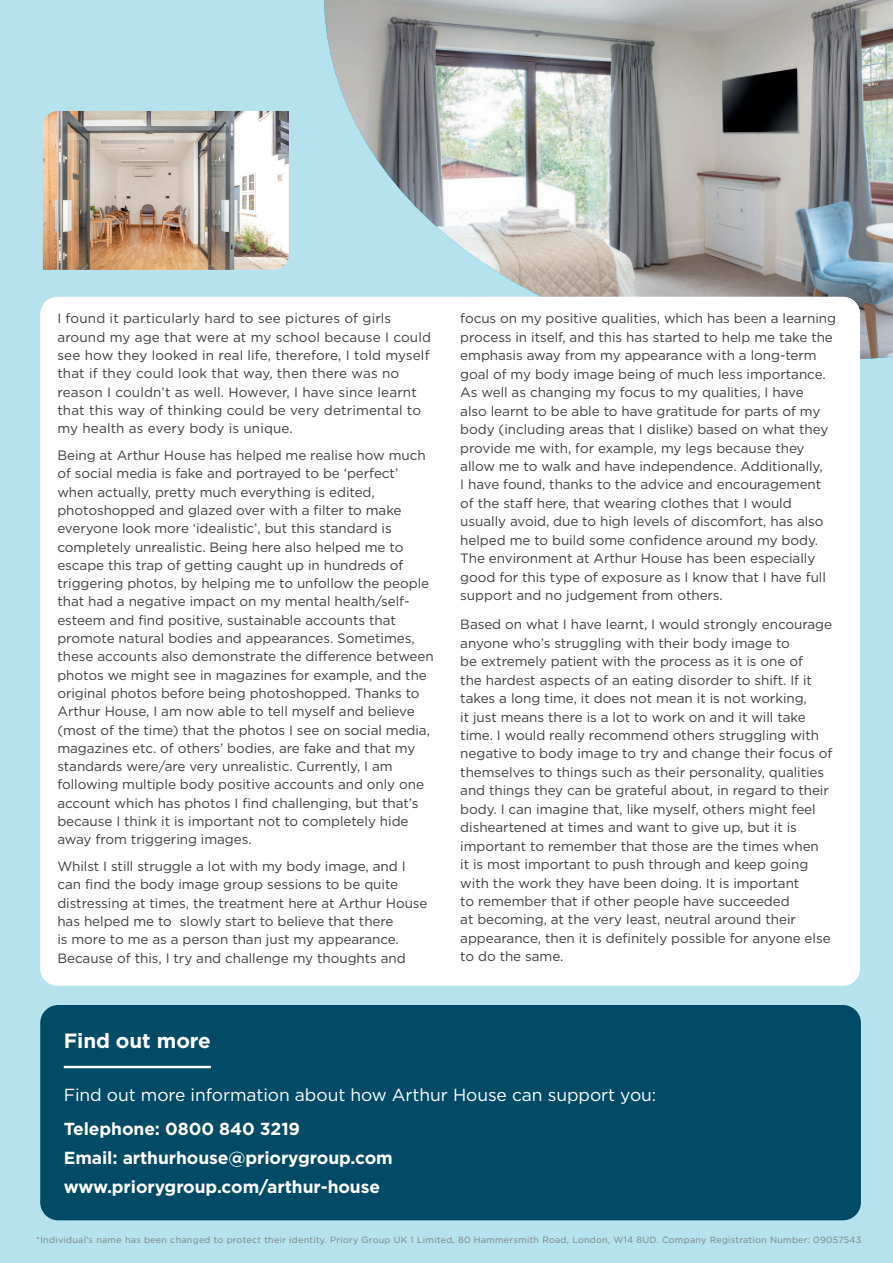
<style>
.page{position:relative;width:893px;height:1263px;background:#b5e2ed}
.page>*{position:absolute;margin:0;border:0;box-sizing:border-box;transform-origin:0 0}
.t1{font:700 20.55px "Gotham";letter-spacing:-.005em;color:#fff}
.t2{font:700 17.4px "Gotham";letter-spacing:-.005em;color:#fff}
.t3{font:17.4px "Gotham";letter-spacing:-.005em;color:#fff}
.t4{font:13.5px/18.5px "Gotham";letter-spacing:-.005em;color:#3e3e3f}
.t5{font:9px "Gotham";letter-spacing:.03em;color:#808285}
</style>
<div class="page">
<img style="left:324px;top:0;width:569px;height:371px">
<div style="left:40px;top:297px;width:820px;height:689px;background:#fff;border-radius:17px"></div>
<div style="left:40px;top:1005px;width:821px;height:215px;background:#014b67;border-radius:18px"></div>
<hr style="left:64px;top:1066px;width:147px;height:2px;background:#fff">
<img style="left:43px;top:111px;width:246px;height:159px">
<p class="t4" style="left:57px;top:309px;width:375px">I found it particularly hard to see pictures of girls around my age that were at my school because I could see how they looked in real life, therefore, I told myself that if they could look that way, then there was no reason I couldn’t as well. However, I have since learnt that this way of thinking could be very detrimental to my health as every body is unique.</p>
<p class="t4" style="left:57px;top:446px;width:378px">Being at Arthur House has helped me realise how much of social media is fake and portrayed to be ‘perfect’ when actually, pretty much everything is edited, photoshopped and glazed over with a filter to make everyone look more ‘idealistic’, but this standard is completely unrealistic. Being here also helped me to escape this trap of getting caught up in hundreds of triggering photos, by helping me to unfollow the people that had a negative impact on my mental health/self&shy;esteem and find positive, sustainable accounts that promote natural bodies and appearances. Sometimes, these accounts also demonstrate the difference between photos we might see in magazines for example, and the original photos before being photoshopped. Thanks to Arthur House, I am now able to tell myself and believe (most of the time) that the photos I see on social media, magazines etc. of others’ bodies, are fake and that my standards were/are very unrealistic. Currently, I am following multiple body positive accounts and only one account which has photos I find challenging, but that’s because I think it is important not to completely hide away from triggering images.</p>
<p class="t4" style="left:57px;top:857px;width:372px">Whilst I still struggle a lot with my body image, and I can find the body image group sessions to be quite distressing at times, the treatment here at Arthur House has helped me to slowly start to believe that there<br>is more to me as a person than just my appearance.<br>Because of this, I try and challenge my thoughts and</p>
<p class="t4" style="left:460px;top:309px;width:377px">focus on my positive qualities, which has been a learning process in itself, and this has started to help me take the emphasis away from my appearance with a long-term goal of my body image being of much less importance.<br>As well as changing my focus to my qualities, I have<br>also learnt to be able to have gratitude for parts of my body (including areas that I dislike) based on what they provide me with, for example, my legs because they allow me to walk and have independence. Additionally,<br>I have found, thanks to the advice and encouragement of the staff here, that wearing clothes that I would usually avoid, due to high levels of discomfort, has also helped me to build some confidence around my body.<br>The environment at Arthur House has been especially good for this type of exposure as I know that I have full support and no judgement from others.</p>
<p class="t4" style="left:460px;top:615px;width:373px">Based on what I have learnt, I would strongly encourage anyone who’s struggling with their body image to<br>be extremely patient with the process as it is one of<br>the hardest aspects of an eating disorder to shift. If it takes a long time, it does not mean it is not working,<br>it just means there is a lot to work on and it will take time. I would really recommend others struggling with negative to body image to try and change their focus of themselves to things such as their personality, qualities and things they can be grateful about, in regard to their body. I can imagine that, like myself, others might feel disheartened at times and want to give up, but it is important to remember that those are the times when<br>it is most important to push through and keep going with the work they have been doing. It is important<br>to remember that if other people have succeeded<br>at becoming, at the very least, neutral around their appearance, then it is definitely possible for anyone else to do the same.</p>
<p class="t1" style="left:64px;top:1027px;width:148px">Find out more</p>
<p class="t3" style="left:64px;top:1083px;width:594px">Find out more information about how Arthur House can support you:</p>
<p class="t2" style="left:64px;top:1117px;width:238px">Telephone: 0800 840 3219</p>
<p class="t2" style="left:64px;top:1146px;width:331px">Email: arthurhouse@priorygroup.com</p>
<p class="t2" style="left:64px;top:1175px;width:318px">www.priorygroup.com/arthur-house</p>
<p class="t5" style="left:36px;top:1233px;width:826px">*Individual’s name has been changed to protect their identity. Priory Group UK 1 Limited, 80 Hammersmith Road, London, W14 8UD. Company Registration Number: 09057543</p>
</div>
